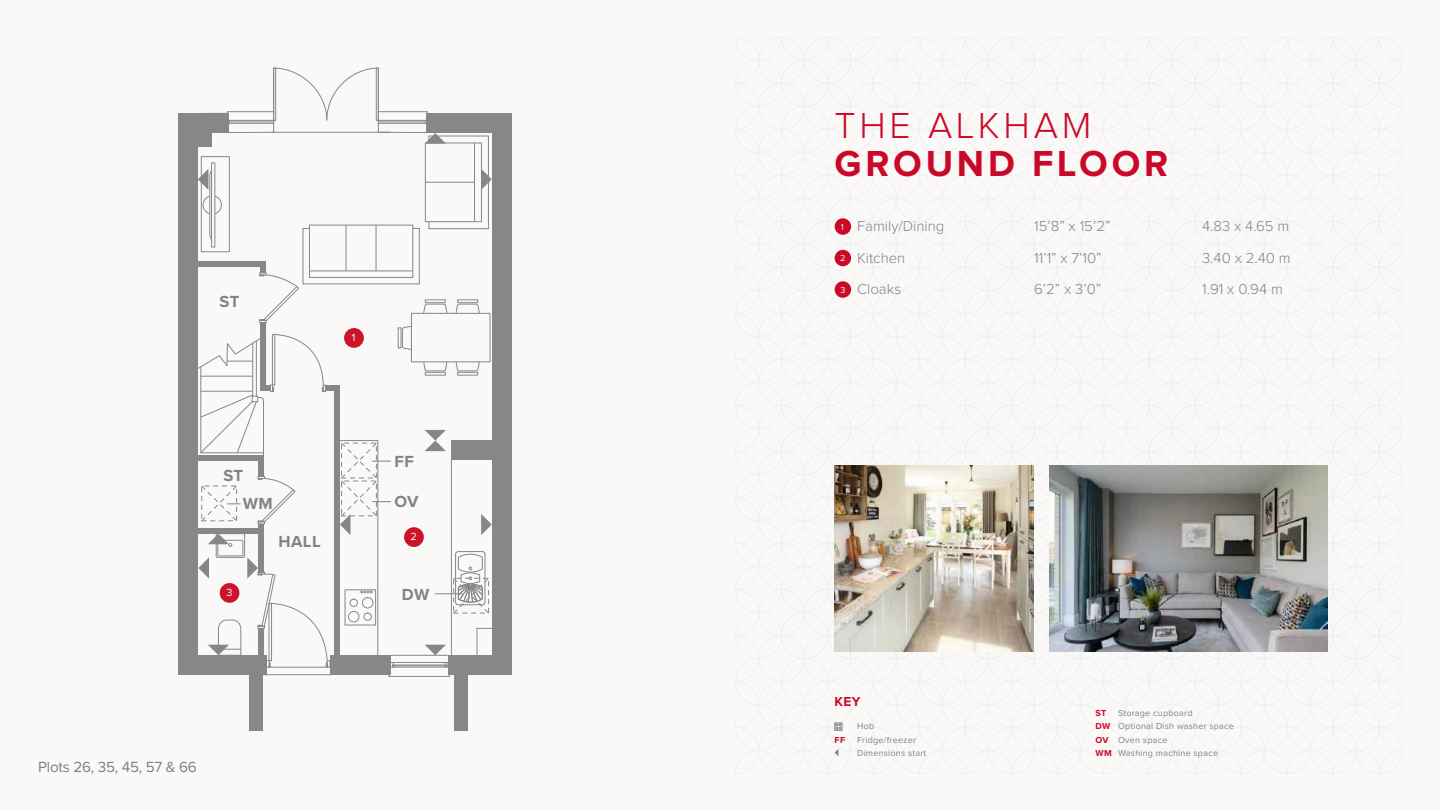
<style>
.page{position:relative;width:1440px;height:810px;background:#faf9f8}
.page>*{position:absolute;margin:0;border:0;box-sizing:border-box;transform-origin:0 0}
.t1{font:700 37.5px "Proxima Nova";letter-spacing:.1em;color:#ca0928}
.t2{font:300 37.5px "Proxima Nova";letter-spacing:.1em;color:#ca0928}
.t3{font:700 16.65px "Proxima Nova";letter-spacing:.025em;color:#838383}
.t4{font:15.23px "Proxima Nova";letter-spacing:-.015em;color:#808080}
.t5{font:300 15px "Proxima Nova";color:#828282}
.t6{font:700 13.5px "Proxima Nova";color:#ca0928}
.t7{font:10.8px "Proxima Nova";color:#fbfaf9}
.t8{font:9px/13.5px "Proxima Nova";letter-spacing:.025em;color:#828282}
.t9{font:700 9px "Proxima Nova";color:#ca0928}
.s1{font-weight:400;font-size:9px;color:#faf9f8}
.s2{color:#808080}
.s3{font-weight:700;color:#ca0928}
</style>
<div class="page">
<img style="left:834px;top:218px;width:494px;height:538px">
<div style="left:178px;top:113px;width:51px;height:20px;background:#878787"></div>
<div style="left:426px;top:113px;width:86px;height:20px;background:#878787"></div>
<div style="left:178px;top:128px;width:20px;height:538px;background:#878787"></div>
<div style="left:179px;top:655px;width:88px;height:20px;background:#878787"></div>
<div style="left:330px;top:655px;width:61px;height:20px;background:#878787"></div>
<div style="left:448px;top:655px;width:64px;height:20px;background:#878787"></div>
<div style="left:492px;top:188px;width:20px;height:476px;background:#878787"></div>
<div style="left:492px;top:118px;width:20px;height:81px;background:#878787"></div>
<div style="left:389px;top:674px;width:61px;height:3px;border:1px solid #878787"></div>
<hr style="left:263px;top:674px;width:68px;height:1px;background:#878787">
<div style="left:249px;top:673px;width:14px;height:58px;background:#878787"></div>
<div style="left:454px;top:673px;width:13px;height:58px;background:#878787"></div>
<svg style="left:198px;top:68px;width:294px;height:600px"></svg>
<h2 class="t3" style="left:220px;top:289px;width:21px">ST</h2>
<h2 class="t3" style="left:223px;top:463px;width:21px">ST</h2>
<p class="t7" style="left:352px;top:330px;width:5px">1</p>
<h2 class="t3" style="left:395px;top:449px;width:21px">FF</h2>
<h2 class="t3" style="left:243px;top:491px;width:31px">WM</h2>
<h2 class="t3" style="left:395px;top:489px;width:26px">OV</h2>
<p class="t7" style="left:226px;top:585px;width:8px">3</p>
<h2 class="t3" style="left:279px;top:529px;width:44px">HALL</h2>
<p class="t7" style="left:411px;top:529px;width:8px">2</p>
<h2 class="t3" style="left:402px;top:582px;width:29px">DW</h2>
<h3 class="t4" style="left:38px;top:760px;width:160px">Plots 26, 35, 45, 57 &amp; 66</h3>
<h1 class="t2" style="left:835px;top:108px;width:258px">THE ALKHAM</h1>
<h1 class="t1" style="left:835px;top:146px;width:335px">GROUND FLOOR</h1>
<h3 class="t5" style="left:841px;top:219px;width:105px"><span class="s1">1</span> Family/Dining</h3>
<h3 class="t5" style="left:1034px;top:219px;width:78px">15’8” x 15’2”</h3>
<h3 class="t5" style="left:1202px;top:219px;width:89px">4.83 x 4.65 m</h3>
<h3 class="t5" style="left:840px;top:251px;width:67px"><span class="s1">2</span> Kitchen</h3>
<h3 class="t5" style="left:1034px;top:251px;width:69px">11’1” x 7’10”</h3>
<h3 class="t5" style="left:1202px;top:251px;width:90px">3.40 x 2.40 m</h3>
<h3 class="t5" style="left:840px;top:282px;width:62px"><span class="s1">3</span> Cloaks</h3>
<h3 class="t5" style="left:1034px;top:282px;width:69px">6’2” x 3’0”</h3>
<h3 class="t5" style="left:1202px;top:282px;width:82px">1.91 x 0.94 m</h3>
<h3 class="t6" style="left:835px;top:695px;width:27px">KEY</h3>
<p class="t8" style="left:857px;top:720px;width:19px">Hob</p>
<p class="t9" style="left:835px;top:736px;width:12px">FF</p>
<p class="t8" style="left:857px;top:733px;width:71px">Fridge/freezer<br>Dimensions start</p>
<p class="t8" style="left:1096px;top:707px;width:140px;text-indent:22px"><span class="s2">Storage</span> cupboard<br><span class="s3">DW</span> <span class="s2">Optional</span> Dish washer space<br><span class="s3">OV</span> Oven space<br><span class="s3">WM</span> Washing machine space</p>
<p class="t9" style="left:1096px;top:709px;width:12px">ST</p>
</div>
